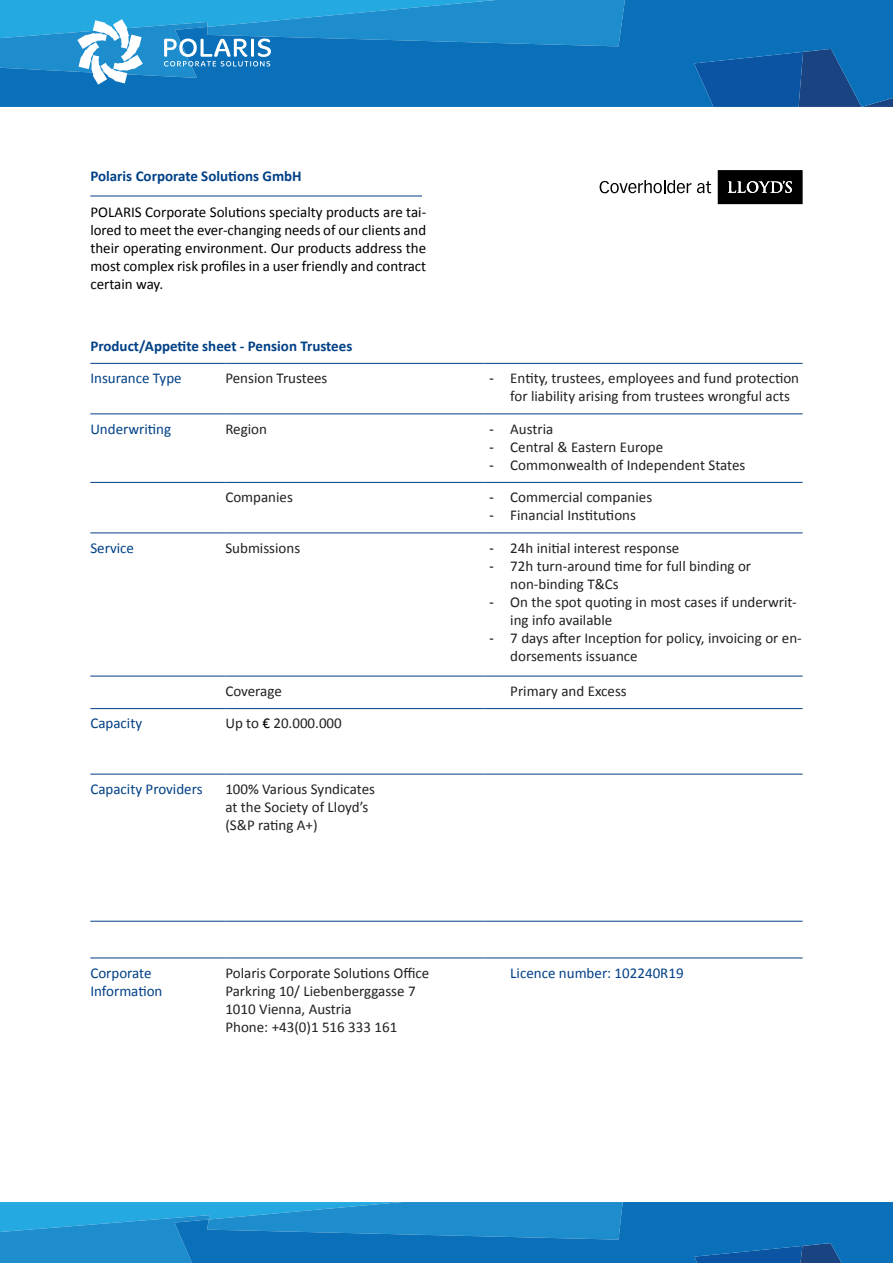
<style>
.page{position:relative;width:893px;height:1263px;background:#fff}
.page>*{position:absolute;margin:0;border:0;box-sizing:border-box;transform-origin:0 0}
.t1{font:15px/18px "Calibri";color:#231f20}
.t2{font:15px/18px "Calibri";color:#000;text-align:justify}
.t3{font:15px "Calibri";color:#014086}
.t4{font:700 15px "Calibri";color:#014086}
.s1{font-family:"Cambria"}
.s2{color:#000}
</style>
<div class="page">
<svg style="left:0;top:0;width:893px;height:107px;background:#0a6ab3"></svg>
<svg style="left:0;top:0;width:625px;height:85px;background:#238dcb"></svg>
<svg style="left:0;top:1202px;width:893px;height:61px;background:#147fc3"></svg>
<hr style="left:90px;top:363px;width:135px;height:1px;background:#014086">
<hr style="left:225px;top:363px;width:260px;height:1px;background:#014086">
<hr style="left:485px;top:363px;width:318px;height:1px;background:#014086">
<hr style="left:90px;top:413px;width:135px;height:1px;background:#014086">
<hr style="left:225px;top:413px;width:260px;height:1px;background:#014086">
<hr style="left:485px;top:413px;width:318px;height:1px;background:#014086">
<hr style="left:90px;top:482px;width:135px;height:1px;background:#014086">
<hr style="left:225px;top:482px;width:260px;height:1px;background:#014086">
<hr style="left:485px;top:482px;width:318px;height:1px;background:#014086">
<hr style="left:90px;top:532px;width:135px;height:1px;background:#014086">
<hr style="left:225px;top:532px;width:260px;height:1px;background:#014086">
<hr style="left:485px;top:532px;width:318px;height:1px;background:#014086">
<hr style="left:90px;top:676px;width:135px;height:1px;background:#014086">
<hr style="left:225px;top:676px;width:260px;height:1px;background:#014086">
<hr style="left:485px;top:676px;width:318px;height:1px;background:#014086">
<hr style="left:90px;top:708px;width:135px;height:1px;background:#014086">
<hr style="left:225px;top:708px;width:260px;height:1px;background:#014086">
<hr style="left:485px;top:708px;width:318px;height:1px;background:#014086">
<hr style="left:90px;top:774px;width:135px;height:1px;background:#014086">
<hr style="left:225px;top:774px;width:260px;height:1px;background:#014086">
<hr style="left:485px;top:774px;width:318px;height:1px;background:#014086">
<hr style="left:90px;top:921px;width:135px;height:1px;background:#014086">
<hr style="left:225px;top:921px;width:260px;height:1px;background:#014086">
<hr style="left:485px;top:921px;width:318px;height:1px;background:#014086">
<hr style="left:90px;top:957px;width:135px;height:1px;background:#014086">
<hr style="left:225px;top:957px;width:260px;height:1px;background:#014086">
<hr style="left:485px;top:957px;width:318px;height:1px;background:#014086">
<hr style="left:90px;top:196px;width:332px;height:1px;background:#014086">
<svg style="left:600px;top:180px;width:91px;height:13px"></svg>
<svg style="left:697px;top:181px;width:14px;height:12px"></svg>
<svg style="left:718px;top:170px;width:85px;height:34px;background:#1a1a1a"></svg>
<p class="t4" style="left:90px;top:167px;width:213px">Polaris Corporate Solutions GmbH</p>
<p class="t2" style="left:90px;top:203px;width:337px">POLARIS Corporate Solutions specialty products are tai&shy;lored to meet the ever-changing needs of our clients and their operating environment. Our products address the most complex risk profiles in a user friendly and contract certain way.</p>
<p class="t4" style="left:90px;top:336px;width:264px">Product/Appetite sheet - Pension Trustees</p>
<p class="t3" style="left:90px;top:369px;width:93px">Insurance Type</p>
<p class="t1" style="left:225px;top:369px;width:104px">Pension Trustees</p>
<p class="t1" style="left:510px;top:369px;width:290px;text-indent:-21px"><span class="s1">-</span> Entity, trustees, employees and fund protection for liability arising from trustees wrongful acts</p>
<p class="t3" style="left:90px;top:419px;width:82px">Underwriting</p>
<p class="t1" style="left:225px;top:420px;width:43px">Region</p>
<p class="t1" style="left:489px;top:420px;width:66px"><span class="s1">-</span> Austria</p>
<p class="t1" style="left:489px;top:438px;width:176px"><span class="s1">-</span> Central &amp; Eastern Europe</p>
<p class="t1" style="left:489px;top:456px;width:258px"><span class="s1">-</span> Commonwealth of Independent States</p>
<p class="t1" style="left:225px;top:488px;width:69px">Companies</p>
<p class="t1" style="left:489px;top:488px;width:165px"><span class="s1">-</span> Commercial companies</p>
<p class="t1" style="left:489px;top:506px;width:148px"><span class="s1">-</span> Financial Institutions</p>
<p class="t3" style="left:90px;top:538px;width:45px">Service</p>
<p class="t1" style="left:225px;top:539px;width:76px">Submissions</p>
<p class="t1" style="left:489px;top:539px;width:192px"><span class="s1">-</span> 24h initial interest response</p>
<p class="t1" style="left:510px;top:557px;width:242px;text-indent:-21px"><span class="s1">-</span> 72h turn-around time for full binding or non-binding T&amp;Cs</p>
<p class="t1" style="left:510px;top:593px;width:288px;text-indent:-21px"><span class="s1">-</span> On the spot quoting in most cases if underwrit&shy;ing info available</p>
<p class="t1" style="left:510px;top:629px;width:293px;text-indent:-21px"><span class="s1">-</span> 7 days after Inception for policy, invoicing or en&shy;dorsements issuance</p>
<p class="t1" style="left:225px;top:682px;width:58px">Coverage</p>
<p class="t1" style="left:510px;top:682px;width:118px">Primary and Excess</p>
<p class="t3" style="left:90px;top:714px;width:53px">Capacity</p>
<p class="t1" style="left:225px;top:714px;width:118px">Up to <span class="s2">€</span> 20.000.000</p>
<p class="t3" style="left:90px;top:779px;width:114px">Capacity Providers</p>
<p class="t1" style="left:225px;top:780px;width:151px">100% Various Syndicates</p>
<p class="t1" style="left:225px;top:798px;width:145px">at the Society of Lloyd’s</p>
<p class="t1" style="left:225px;top:816px;width:94px">(S&amp;P rating A+)</p>
<p class="t3" style="left:90px;top:963px;width:63px">Corporate</p>
<p class="t3" style="left:90px;top:981px;width:74px">Information</p>
<p class="t1" style="left:225px;top:964px;width:205px">Polaris Corporate Solutions Office</p>
<p class="t1" style="left:225px;top:982px;width:192px">Parkring 10/ Liebenberggasse 7</p>
<p class="t1" style="left:225px;top:1000px;width:128px">1010 Vienna, Austria</p>
<p class="t1" style="left:225px;top:1018px;width:173px">Phone: +43(0)1 516 333 161</p>
<p class="t3" style="left:510px;top:963px;width:175px">Licence number: 102240R19</p>
</div>
